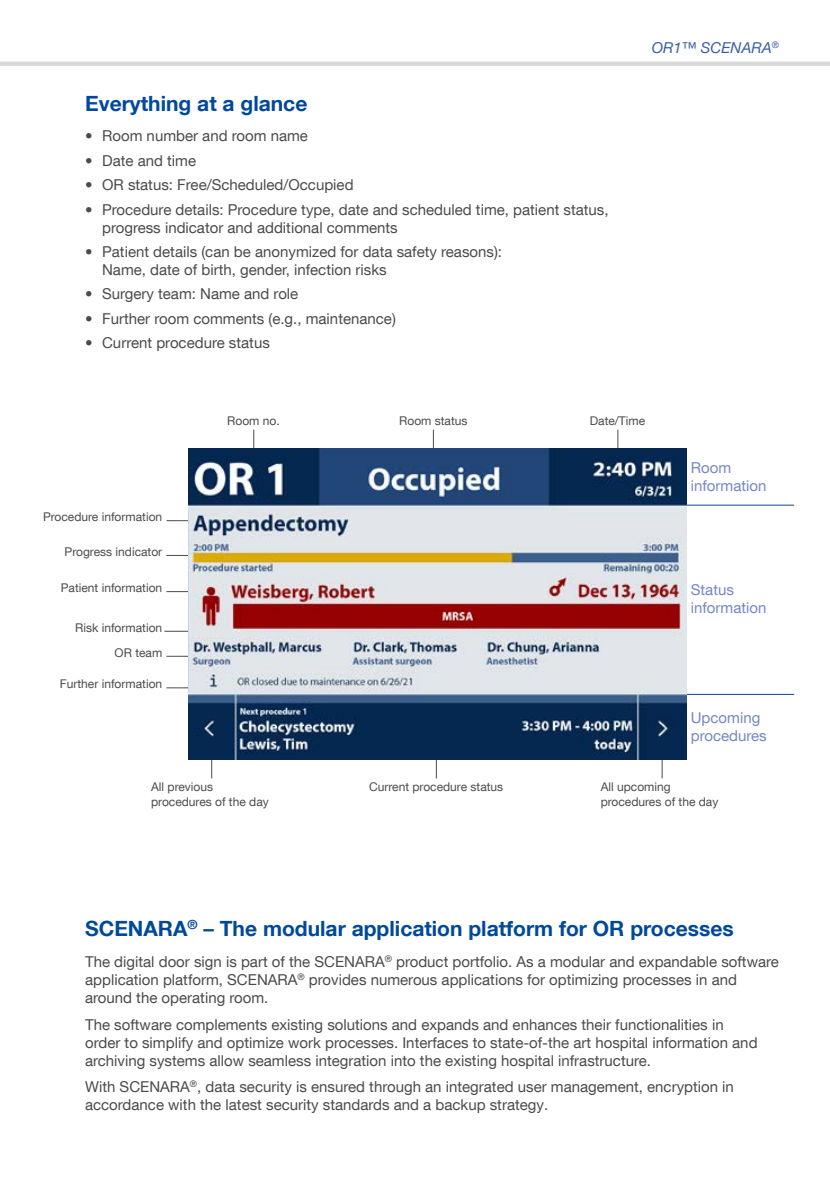
<style>
.page{position:relative;width:830px;height:1191px;background:#fff}
.page>*{position:absolute;margin:0;border:0;box-sizing:border-box;transform-origin:0 0}
.t1{font:700 21px "KS Helvetica Neue";color:#00499a}
.t2{font:15px/18px "KS Helvetica Neue";color:#4b4b4a}
.t3{font:15px/18px "KS Helvetica Neue";color:#7687c3}
.t4{font:italic 15px "KS Helvetica Neue";color:#395ea8}
.t5{font:12px/15px "KS Helvetica Neue";color:#4b4b4a}
</style>
<div class="page">
<hr style="left:0;top:62px;width:829px;height:4px;background:#dadada">
<hr style="left:686px;top:505px;width:107px;height:1px;background:#00499a">
<hr style="left:686px;top:694px;width:107px;height:1px;background:#00499a">
<svg style="left:433px;top:429px;width:1px;height:20px"></svg>
<svg style="left:436px;top:759px;width:1px;height:19px"></svg>
<svg style="left:617px;top:429px;width:1px;height:20px"></svg>
<svg style="left:661px;top:759px;width:1px;height:19px"></svg>
<svg style="left:253px;top:429px;width:1px;height:20px"></svg>
<svg style="left:211px;top:759px;width:1px;height:19px"></svg>
<svg style="left:166px;top:555px;width:22px;height:1px"></svg>
<svg style="left:166px;top:520px;width:22px;height:1px"></svg>
<svg style="left:166px;top:591px;width:22px;height:1px"></svg>
<svg style="left:166px;top:687px;width:22px;height:1px"></svg>
<svg style="left:166px;top:656px;width:22px;height:1px"></svg>
<svg style="left:164px;top:631px;width:24px;height:1px"></svg>
<img style="left:188px;top:449px;width:498px;height:310px">
<h1 class="t1" style="left:85px;top:90px;width:224px">Everything at a glance</h1>
<p class="t2" style="left:85px;top:127px;width:224px">• Room number and room name</p>
<p class="t2" style="left:85px;top:151px;width:112px">• Date and time</p>
<p class="t2" style="left:85px;top:175px;width:270px">• OR status: Free/Scheduled/Occupied</p>
<p class="t2" style="left:102px;top:200px;width:507px;text-indent:-17px">• Procedure details: Procedure type, date and scheduled time, patient status, progress indicator and additional comments</p>
<p class="t2" style="left:102px;top:242px;width:401px;text-indent:-17px">• Patient details (can be anonymized for data safety reasons):<br>Name, date of birth, gender, infection risks</p>
<p class="t2" style="left:85px;top:285px;width:215px">• Surgery team: Name and role</p>
<p class="t2" style="left:85px;top:309px;width:312px">• Further room comments (e.g., maintenance)</p>
<p class="t2" style="left:85px;top:333px;width:186px">• Current procedure status</p>
<p class="t4" style="left:651px;top:39px;width:129px">OR1™ SCENARA<sup>®</sup></p>
<p class="t5" style="left:43px;top:509px;width:121px">Procedure information</p>
<p class="t5" style="left:65px;top:544px;width:99px">Progress indicator</p>
<p class="t5" style="left:61px;top:580px;width:103px">Patient information</p>
<p class="t5" style="left:75px;top:614px;width:88px;line-height:25px;text-align:right">Risk information<br>OR team</p>
<p class="t5" style="left:60px;top:676px;width:104px">Further information</p>
<p class="t5" style="left:227px;top:413px;width:54px">Room no.</p>
<p class="t5" style="left:399px;top:413px;width:70px">Room status</p>
<p class="t5" style="left:589px;top:413px;width:57px">Date/Time</p>
<p class="t3" style="left:690px;top:458px;width:77px">Room information</p>
<p class="t3" style="left:690px;top:581px;width:77px">Status information</p>
<p class="t3" style="left:690px;top:708px;width:77px">Upcoming procedures</p>
<p class="t5" style="left:151px;top:779px;width:119px">All previous procedures of the day</p>
<p class="t5" style="left:369px;top:779px;width:136px">Current procedure status</p>
<p class="t5" style="left:600px;top:779px;width:119px">All upcoming procedures of the day</p>
<h1 class="t1" style="left:85px;top:915px;width:650px">SCENARA<sup>®</sup> – The modular application platform for OR processes</h1>
<p class="t2" style="left:85px;top:952px;width:695px">The digital door sign is part of the SCENARA<sup>®</sup> product portfolio. As a modular and expandable software application platform, SCENARA<sup>®</sup> provides numerous applications for optimizing processes in and around the operating room.</p>
<p class="t2" style="left:85px;top:1015px;width:673px">The software complements existing solutions and expands and enhances their functionalities in order to simplify and optimize work processes. Interfaces to state-of-the art hospital information and archiving systems allow seamless integration into the existing hospital infrastructure.</p>
<p class="t2" style="left:85px;top:1077px;width:650px">With SCENARA<sup>®</sup>, data security is ensured through an integrated user management, encryption in accordance with the latest security standards and a backup strategy.</p>
</div>
